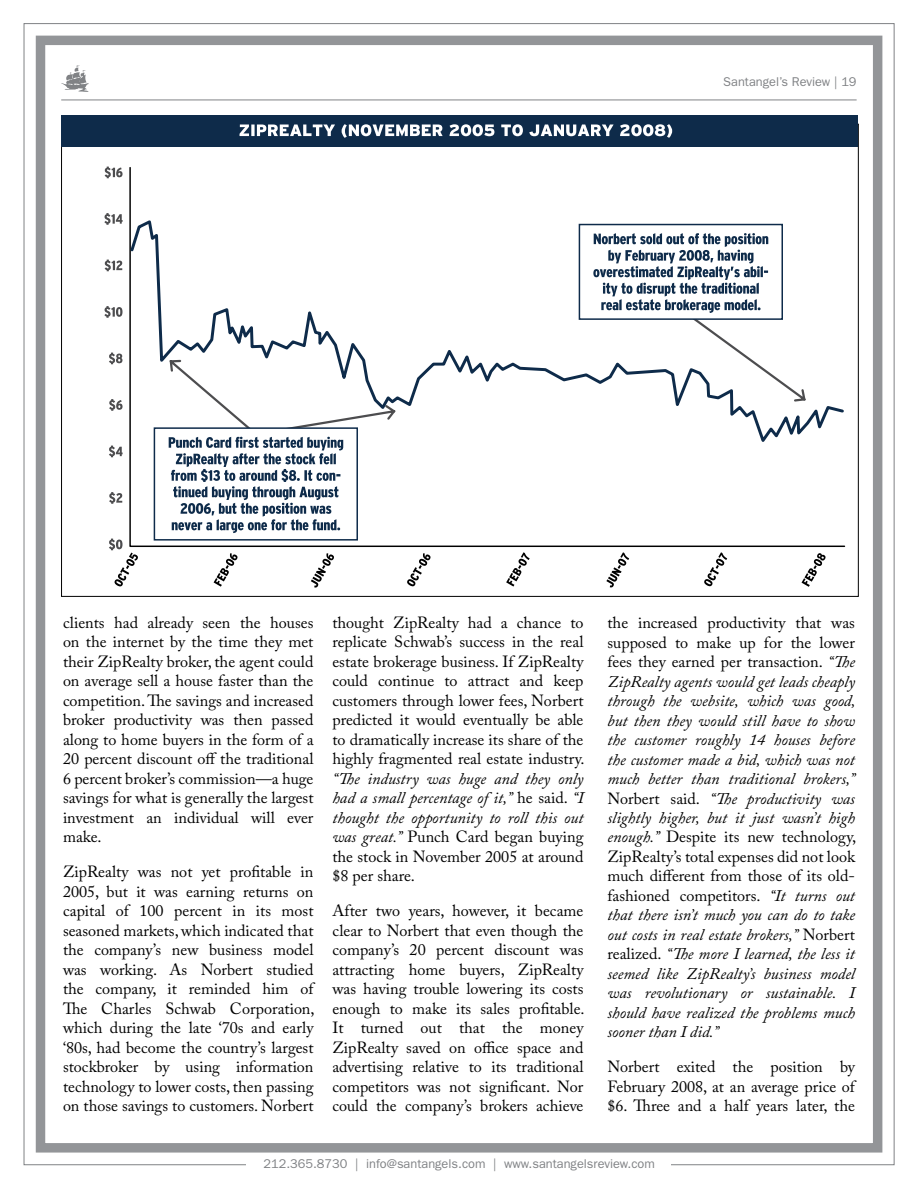
<style>
.page{position:relative;width:918px;height:1188px;background:#fff}
.page>*{position:absolute;margin:0;border:0;box-sizing:border-box;transform-origin:0 0}
.t1{font:16.2px/19.5px "Adobe Caslon Pro";color:#000;text-align:justify}
.t2{font:italic 16.2px/19.5px "Adobe Caslon Pro";color:#000;text-align:justify}
.t3{font:12.75px "ITC Franklin Gothic Std";color:#808285}
.s1{font-style:normal}
</style>
<div class="page">
<hr style="left:61px;top:100px;width:796px;height:1px;background:#808285">
<div style="left:36px;top:36px;width:846px;height:1117px;border:9px solid #939598"></div>
<svg style="left:61px;top:65px;width:28px;height:27px"></svg>
<div style="left:62px;top:115px;width:796px;height:32px;background:#0e2b4a"></div>
<svg style="left:240px;top:124px;width:432px;height:14px"></svg>
<svg style="left:214px;top:553px;width:24px;height:34px"></svg>
<svg style="left:311px;top:553px;width:23px;height:35px"></svg>
<svg style="left:407px;top:553px;width:24px;height:34px"></svg>
<svg style="left:506px;top:552px;width:24px;height:35px"></svg>
<svg style="left:606px;top:552px;width:23px;height:36px"></svg>
<svg style="left:704px;top:552px;width:23px;height:35px"></svg>
<svg style="left:802px;top:553px;width:24px;height:34px"></svg>
<svg style="left:109px;top:539px;width:29px;height:48px"></svg>
<svg style="left:109px;top:492px;width:13px;height:12px"></svg>
<svg style="left:109px;top:446px;width:14px;height:11px"></svg>
<svg style="left:109px;top:399px;width:14px;height:12px"></svg>
<svg style="left:109px;top:353px;width:13px;height:11px"></svg>
<svg style="left:104px;top:306px;width:19px;height:12px"></svg>
<svg style="left:105px;top:260px;width:17px;height:11px"></svg>
<svg style="left:104px;top:213px;width:19px;height:12px"></svg>
<svg style="left:105px;top:167px;width:18px;height:11px"></svg>
<svg style="left:129px;top:167px;width:717px;height:381px"></svg>
<div style="left:154px;top:427px;width:204px;height:114px;background:#fff;border:2px solid #0e2b4a"></div>
<svg style="left:169px;top:447px;width:174px;height:86px"></svg>
<svg style="left:129px;top:217px;width:717px;height:230px"></svg>
<p class="t3" style="left:723px;top:74px;width:135px">Santangel’s Review | 19</p>
<p class="t1" style="left:63px;top:612px;width:252px">clients had already seen the houses on the internet by the time they met their ZipRealty broker, the agent could on average sell a house faster than the competition. The savings and increased broker productivity was then passed along to home buyers in the form of a 20 percent discount off the traditional 6 percent broker’s commission—a huge savings for what is generally the largest investment an individual will ever make.</p>
<p class="t1" style="left:63px;top:862px;width:253px">ZipRealty was not yet profitable in 2005, but it was earning returns on capital of 100 percent in its most seasoned markets, which indicated that the company’s new business model was working. As Norbert studied the company, it reminded him of The Charles Schwab Corporation, which during the late ‘70s and early ‘80s, had become the country’s largest stockbroker by using information technology to lower costs, then passing on those savings to customers. Norbert</p>
<p class="t1" style="left:332px;top:613px;width:254px">thought ZipRealty had a chance to replicate Schwab’s success in the real estate brokerage business. If ZipRealty could continue to attract and keep customers through lower fees, Norbert predicted it would eventually be able to dramatically increase its share of the highly fragmented real estate industry.</p>
<p class="t2" style="left:332px;top:769px;width:253px">“The industry was huge and they only had a small percentage of it,” <span class="s1">he said.</span> “I thought the opportunity to roll this out was great.” <span class="s1">Punch Card began buying the stock in November 2005 at around $8 per share.</span></p>
<p class="t1" style="left:332px;top:901px;width:254px">After two years, however, it became clear to Norbert that even though the company’s 20 percent discount was attracting home buyers, ZipRealty was having trouble lowering its costs enough to make its sales profitable.<br>It turned out that the money ZipRealty saved on office space and advertising relative to its traditional competitors was not significant. Nor could the company’s brokers achieve</p>
<p class="t2" style="left:608px;top:613px;width:250px"><span class="s1">the increased productivity that was supposed to make up for the lower fees they earned per transaction.</span> “The ZipRealty agents would get leads cheaply through the website, which was good, but then they would still have to show the customer roughly 14 houses before the customer made a bid, which was not much better than traditional brokers,” <span class="s1">Norbert said.</span> “The productivity was slightly higher, but it just wasn’t high enough.” <span class="s1">Despite its new technology, ZipRealty’s total expenses did not look much different from those of its old&shy;fashioned competitors.</span> “It turns out that there isn’t much you can do to take out costs in real estate brokers,” <span class="s1">Norbert realized.</span> “The more I learned, the less it seemed like ZipRealty’s business model was revolutionary or sustainable. I should have realized the problems much sooner than I did.”</p>
<p class="t1" style="left:608px;top:1057px;width:249px">Norbert exited the position by February 2008, at an average price of $6. Three and a half years later, the</p>
<p class="t3" style="left:263px;top:1157px;width:393px">212.365.8730 | info@santangels.com | www.santangelsreview.com</p>
</div>
